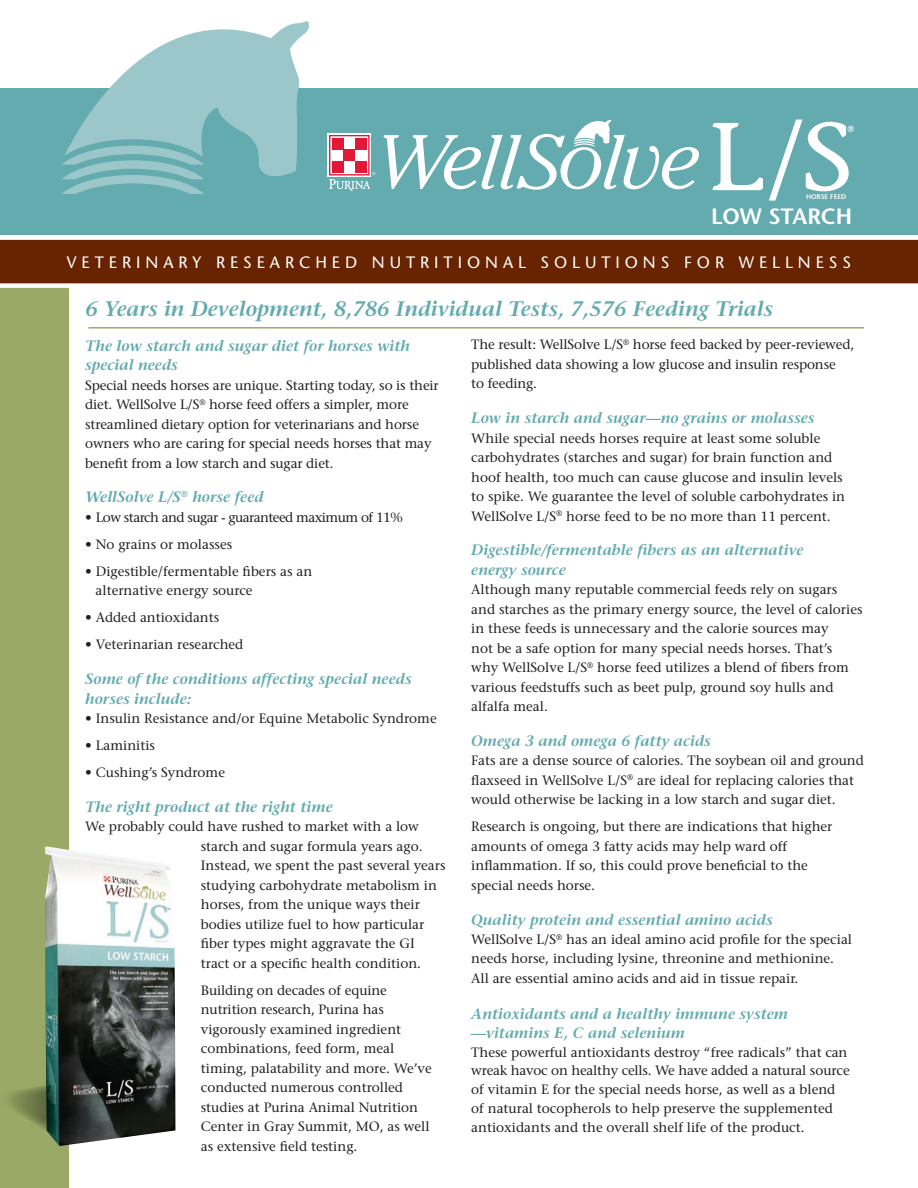
<style>
.page{position:relative;width:918px;height:1188px;background:#fff}
.page>*{position:absolute;margin:0;border:0;box-sizing:border-box;transform-origin:0 0}
.t1{font:96.15px "Stone Informal";color:#fff;scale:1.08 1}
.t2{font:600 22.2px "Stone Sans";color:#fff}
.t3{font:italic 600 21px "Stone Serif";color:#63abaf}
.t4{font:16.5px "Stone Sans";letter-spacing:.3em;color:#fff}
.t5{font:italic 600 15px/19.5px "Stone Serif";color:#63abaf}
.t6{font:13.5px/19.5px "Stone Serif";color:#231f20}
.t7{font:13.5px "Stone Serif";letter-spacing:-.04em;color:#231f20}
.t8{font:600 9px "Stone Sans";color:#fff}
.t9{font:600 6.75px "Stone Sans";color:#fff}
</style>
<div class="page">
<div style="left:0;top:286px;width:68px;height:902px;background:#9ba966"></div>
<div style="left:0;top:88px;width:918px;height:147px;background:#63abaf"></div>
<svg style="left:62px;top:163px;width:142px;height:31px"></svg>
<svg style="left:64px;top:21px;width:245px;height:160px;fill:#9cc7ca"></svg>
<svg style="left:0;top:239px;width:918px;height:49px;background:#783b1c"></svg>
<img style="left:45px;top:847px;width:130px;height:299px">
<svg style="left:383px;top:120px;width:316px;height:70px"></svg>
<img style="left:46px;top:1084px;width:10px;height:53px">
<hr style="left:88px;top:327px;width:776px;height:2px;background:#9ba966">
<div style="left:328px;top:133px;width:43px;height:44px;background:#fff"></div>
<div style="left:332px;top:138px;width:11px;height:11px;background:#e31836"></div>
<div style="left:343px;top:149px;width:12px;height:12px;background:#e31836"></div>
<div style="left:355px;top:138px;width:11px;height:11px;background:#e31836"></div>
<div style="left:332px;top:161px;width:11px;height:11px;background:#e31836"></div>
<div style="left:355px;top:161px;width:11px;height:11px;background:#e31836"></div>
<div style="left:329px;top:135px;width:41px;height:40px;border:1px solid #e31836"></div>
<svg style="left:329px;top:172px;width:46px;height:19px"></svg>
<h1 class="t1" style="left:708px;top:120px;width:137px">L/S</h1>
<p class="t8" style="left:848px;top:126px;width:8px">®</p>
<p class="t9" style="left:806px;top:194px;width:42px">HORSE FEED</p>
<h2 class="t2" style="left:711px;top:208px;width:143px">LOW STARCH</h2>
<p class="t4" style="left:67px;top:256px;width:786px">VETERINARY RESEARCHED NUTRITIONAL SOLUTIONS FOR WELLNESS</p>
<h3 class="t3" style="left:86px;top:300px;width:689px">6 Years in Development, 8,786 Individual Tests, 7,576 Feeding Trials</h3>
<p class="t5" style="left:85px;top:337px;width:327px">The low starch and sugar diet for horses with special needs</p>
<p class="t6" style="left:85px;top:377px;width:355px">Special needs horses are unique. Starting today, so is their diet. WellSolve L/S<sup>®</sup> horse feed offers a simpler, more streamlined dietary option for veterinarians and horse owners who are caring for special needs horses that may benefit from a low starch and sugar diet.</p>
<p class="t5" style="left:85px;top:489px;width:180px">WellSolve L/S<sup>®</sup> horse feed</p>
<p class="t7" style="left:85px;top:512px;width:319px">• Low starch and sugar - guaranteed maximum of 11%</p>
<p class="t6" style="left:85px;top:536px;width:149px">• No grains or molasses</p>
<p class="t6" style="left:96px;top:563px;width:218px;text-indent:-11px">• Digestible/fermentable fibers as an alternative energy source</p>
<p class="t6" style="left:85px;top:609px;width:136px">• Added antioxidants</p>
<p class="t6" style="left:85px;top:636px;width:160px">• Veterinarian researched</p>
<p class="t5" style="left:85px;top:671px;width:328px">Some of the conditions affecting special needs horses include:</p>
<p class="t6" style="left:85px;top:710px;width:353px">• Insulin Resistance and/or Equine Metabolic Syndrome</p>
<p class="t6" style="left:85px;top:737px;width:71px">• Laminitis</p>
<p class="t6" style="left:85px;top:764px;width:141px">• Cushing’s Syndrome</p>
<p class="t5" style="left:85px;top:798px;width:249px">The right product at the right time</p>
<p class="t6" style="left:201px;top:818px;width:246px;text-indent:-116px">We probably could have rushed to market with a low starch and sugar formula years ago.<br>Instead, we spent the past several years studying carbohydrate metabolism in horses, from the unique ways their bodies utilize fuel to how particular fiber types might aggravate the GI tract or a specific health condition.</p>
<p class="t6" style="left:201px;top:982px;width:232px">Building on decades of equine nutrition research, Purina has vigorously examined ingredient combinations, feed form, meal timing, palatability and more. We’ve conducted numerous controlled studies at Purina Animal Nutrition<br>Center in Gray Summit, MO, as well as extensive field testing.</p>
<p class="t6" style="left:471px;top:336px;width:385px">The result: WellSolve L/S<sup>®</sup> horse feed backed by peer-reviewed, published data showing a low glucose and insulin response<br>to feeding.</p>
<p class="t5" style="left:471px;top:410px;width:345px">Low in starch and sugar—no grains or molasses</p>
<p class="t6" style="left:471px;top:430px;width:375px">While special needs horses require at least some soluble carbohydrates (starches and sugar) for brain function and hoof health, too much can cause glucose and insulin levels to spike. We guarantee the level of soluble carbohydrates in WellSolve L/S<sup>®</sup> horse feed to be no more than 11 percent.</p>
<p class="t5" style="left:471px;top:542px;width:334px">Digestible/fermentable fibers as an alternative energy source</p>
<p class="t6" style="left:471px;top:581px;width:393px">Although many reputable commercial feeds rely on sugars and starches as the primary energy source, the level of calories in these feeds is unnecessary and the calorie sources may<br>not be a safe option for many special needs horses. That’s why WellSolve L/S<sup>®</sup> horse feed utilizes a blend of fibers from various feedstuffs such as beet pulp, ground soy hulls and alfalfa meal.</p>
<p class="t5" style="left:471px;top:732px;width:241px">Omega 3 and omega 6 fatty acids</p>
<p class="t6" style="left:471px;top:752px;width:394px">Fats are a dense source of calories. The soybean oil and ground flaxseed in WellSolve L/S<sup>®</sup> are ideal for replacing calories that would otherwise be lacking in a low starch and sugar diet.</p>
<p class="t6" style="left:471px;top:818px;width:363px">Research is ongoing, but there are indications that higher amounts of omega 3 fatty acids may help ward off inflammation. If so, this could prove beneficial to the special needs horse.</p>
<p class="t5" style="left:471px;top:911px;width:303px">Quality protein and essential amino acids</p>
<p class="t6" style="left:471px;top:931px;width:382px">WellSolve L/S<sup>®</sup> has an ideal amino acid profile for the special needs horse, including lysine, threonine and methionine.<br>All are essential amino acids and aid in tissue repair.</p>
<p class="t5" style="left:471px;top:1006px;width:318px;line-height:18.8px">Antioxidants and a healthy immune system —vitamins E, C and selenium</p>
<p class="t6" style="left:471px;top:1044px;width:380px;line-height:18.9px">These powerful antioxidants destroy “free radicals” that can wreak havoc on healthy cells. We have added a natural source of vitamin E for the special needs horse, as well as a blend of natural tocopherols to help preserve the supplemented antioxidants and the overall shelf life of the product.</p>
</div>
